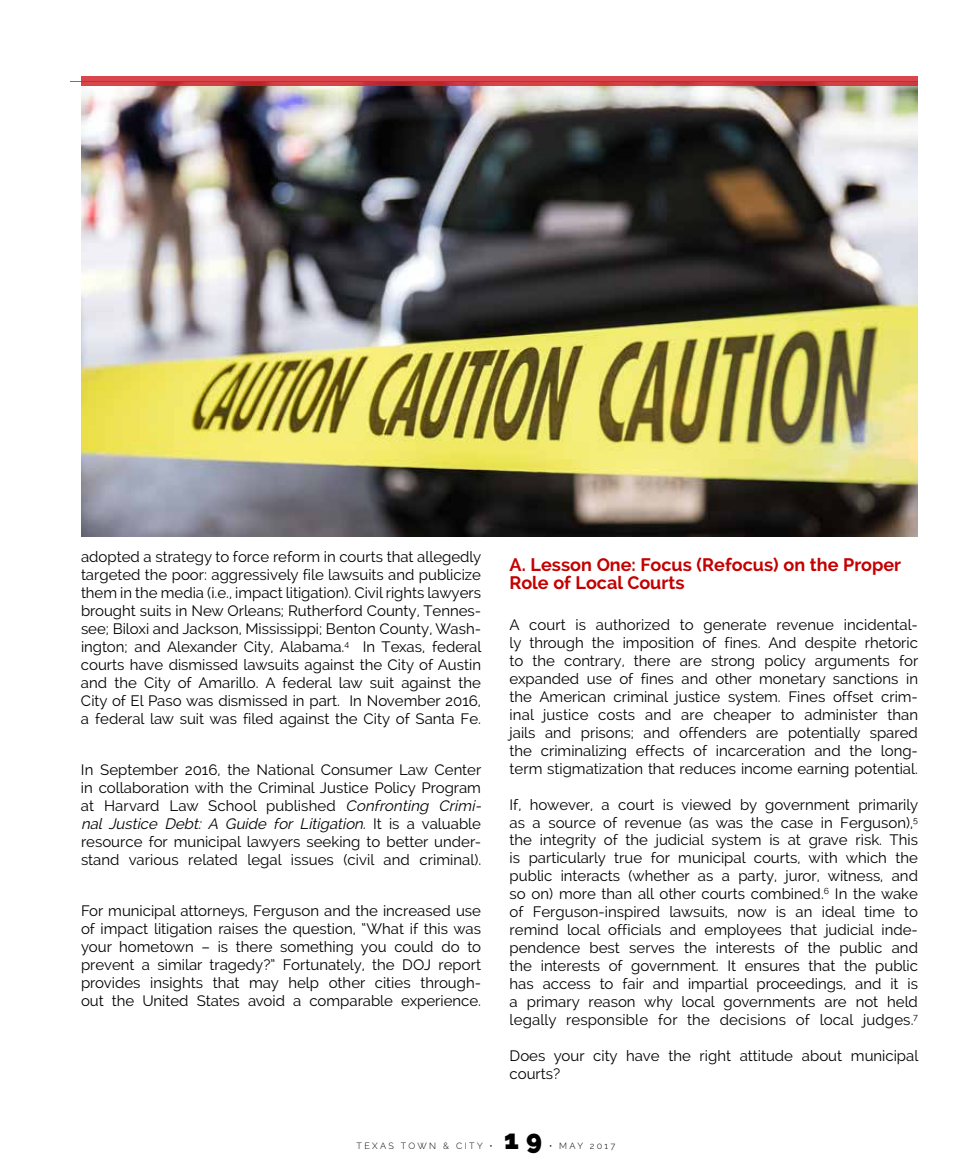
<style>
.page{position:relative;width:972px;height:1175px;background:#fff}
.page>*{position:absolute;margin:0;border:0;box-sizing:border-box;transform-origin:0 0}
.t1{font:800 27px "Raleway";color:#000}
.t2{font:700 18px/18px "Raleway";color:#c40000}
.t3{font:15px/18px "Raleway";color:#000;text-align:justify}
.t4{font:300 9px "Raleway";letter-spacing:.26em;color:#000}
.s1{font-style:italic}
</style>
<div class="page">
<img style="left:81px;top:86px;width:837px;height:450px">
<svg style="left:81px;top:76px;width:837px;height:10px;background:#d33d43"></svg>
<p class="t3" style="left:81px;top:547px;width:402px">adopted a strategy to force reform in courts that allegedly targeted the poor: aggressively file lawsuits and publicize them in the media (i.e., impact litigation). Civil rights lawyers brought suits in New Orleans; Rutherford County, Tennes&shy;see; Biloxi and Jackson, Mississippi; Benton County, Wash&shy;ington; and Alexander City, Alabama.<sup>4</sup> In Texas, federal courts have dismissed lawsuits against the City of Austin and the City of Amarillo. A federal law suit against the City of El Paso was dismissed in part. In November 2016, a federal law suit was filed against the City of Santa Fe.</p>
<p class="t3" style="left:81px;top:760px;width:405px;text-align:left">In September 2016, the National Consumer Law Center in collaboration with the Criminal Justice Policy Program at Harvard Law School published <span class="s1">Confronting Crimi&shy;nal Justice Debt: A Guide for Litigation.</span> I t i s a v a l u a b l e resource for municipal lawyers seeking to better under&shy;stand various related legal issues (civil and criminal).</p>
<p class="t3" style="left:81px;top:901px;width:402px">For municipal attorneys, Ferguson and the increased use of impact litigation raises the question, “What if this was your hometown – is there something you could do to prevent a similar tragedy?” Fortunately, the DOJ report provides insights that may help other cities through&shy;out the United States avoid a comparable experience.</p>
<p class="t2" style="left:510px;top:555px;width:393px">A. Lesson One: Focus (Refocus) on the Proper<br>Role of Local Courts</p>
<p class="t3" style="left:510px;top:616px;width:410px">A court is authorized to generate revenue incidental&shy;ly through the imposition of fines. And despite rhetoric to the contrary, there are strong policy arguments for expanded use of fines and other monetary sanctions in the American criminal justice system. Fines offset crim&shy;inal justice costs and are cheaper to administer than jails and prisons; and offenders are potentially spared the criminalizing effects of incarceration and the long&shy;term stigmatization that reduces income earning potential.</p>
<p class="t3" style="left:510px;top:796px;width:410px">If, however, a court is viewed by government primarily as a source of revenue (as was the case in Ferguson),<sup>5</sup></p>
<p class="t3" style="left:510px;top:830px;width:410px">the integrity of the judicial system is at grave risk. This is particularly true for municipal courts, with which the public interacts (whether as a party, juror, witness, and so on) more than all other courts combined.<sup>6</sup> In the wake of Ferguson-inspired lawsuits, now is an ideal time to remind local officials and employees that judicial inde&shy;pendence best serves the interests of the public and the interests of government. It ensures that the public has access to fair and impartial proceedings, and it is a primary reason why local governments are not held legally responsible for the decisions of local judges.<sup>7</sup></p>
<p class="t3" style="left:510px;top:1046px;width:410px">Does your city have the right attitude about municipal courts?</p>
<p class="t4" style="left:357px;top:1140px;width:138px">TEXAS TOWN &amp; CITY •</p>
<h1 class="t1" style="left:504px;top:1123px;width:39px">1 9</h1>
<p class="t4" style="left:549px;top:1140px;width:68px">• MAY 2017</p>
</div>
